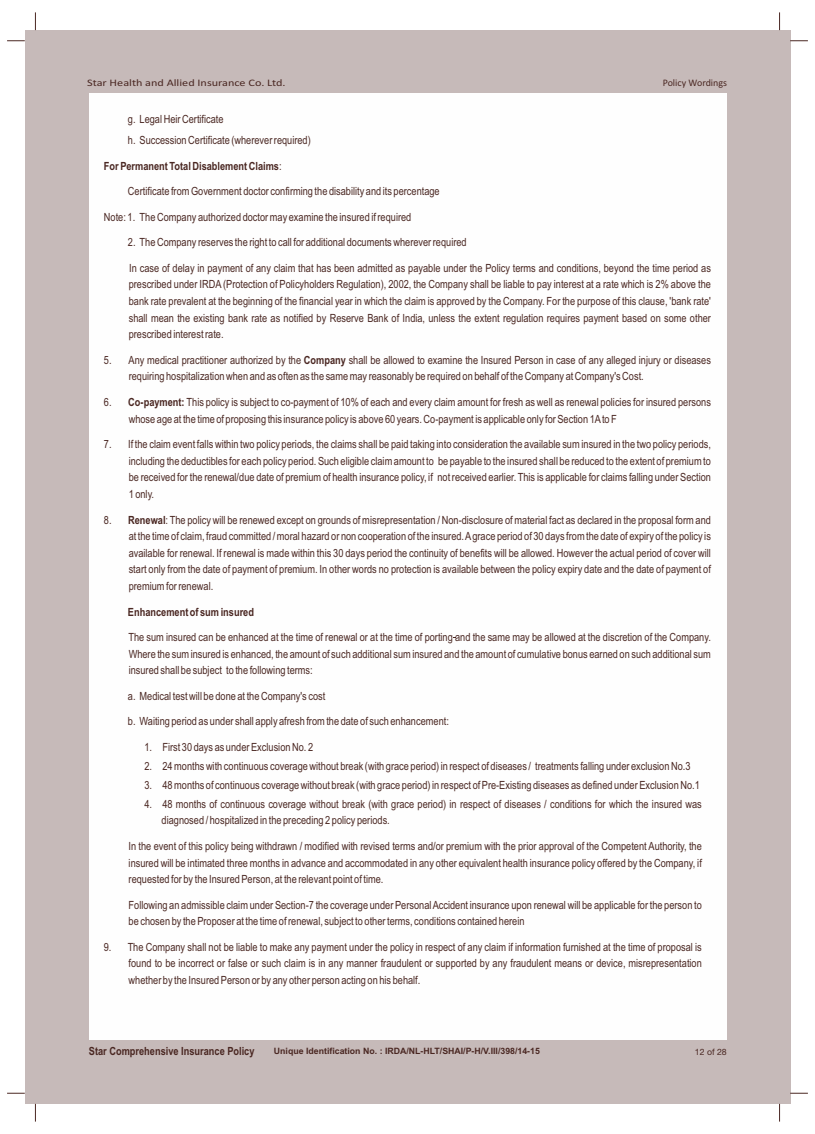
<style>
.page{position:relative;width:815px;height:1134px;background:#fff}
.page>*{position:absolute;margin:0;border:0;box-sizing:border-box;transform-origin:0 0}
.t1{font:11.25px/16.5px "Arial Narrow";color:#4a2722;text-align:justify}
.t2{font:700 11.25px "Arial Narrow";color:#4a2722}
.t3{font:10px "Calibri";color:#4a2722;scale:1.22 1}
.t4{font:10px "Calibri";color:#4a2722}
.t5{font:700 8.75px "Arial Narrow";color:#4a2722;scale:1.22 1}
.t6{font:8.75px "Helvetica Neue LT Pro";color:#4a2722}
.s1{font-weight:400}
.s2{font-weight:700}
</style>
<div class="page">
<div style="left:25px;top:30px;width:765px;height:1074px;background:#c6bab9"></div>
<div style="left:89px;top:94px;width:637px;height:946px;background:#fefefe"></div>
<svg style="left:7px;top:41px;width:18px;height:1px"></svg>
<svg style="left:7px;top:1093px;width:18px;height:1px"></svg>
<svg style="left:790px;top:41px;width:18px;height:1px"></svg>
<svg style="left:790px;top:1093px;width:18px;height:1px"></svg>
<svg style="left:35px;top:12px;width:1px;height:18px"></svg>
<svg style="left:779px;top:12px;width:1px;height:18px"></svg>
<svg style="left:35px;top:1104px;width:1px;height:17px"></svg>
<svg style="left:779px;top:1104px;width:1px;height:17px"></svg>
<p class="t3" style="left:87px;top:79px;width:164px">Star Health and Allied Insurance Co. Ltd.</p>
<p class="t4" style="left:663px;top:79px;width:66px">Policy Wordings</p>
<p class="t1" style="left:128px;top:109px;width:184px;line-height:21.6px">g. Legal Heir Certificate<br>h. Succession Certificate (wherever required)</p>
<p class="t2" style="left:104px;top:162px;width:179px">For Permanent Total Disablement Claims<span class="s1">:</span></p>
<p class="t1" style="left:128px;top:184px;width:313px">Certificate from Government doctor confirming the disability and its percentage</p>
<p class="t1" style="left:104px;top:210px;width:309px">Note: 1. The Company authorized doctor may examine the insured if required</p>
<p class="t1" style="left:128px;top:235px;width:340px">2. The Company reserves the right to call for additional documents wherever required</p>
<p class="t1" style="left:129px;top:261px;width:584px">In case of delay in payment of any claim that has been admitted as payable under the Policy terms and conditions, beyond the time period as prescribed under IRDA (Protection of Policyholders Regulation), 2002, the Company shall be liable to pay interest at a rate which is 2% above the bank rate prevalent at the beginning of the financial year in which the claim is approved by the Company. For the purpose of this clause, 'bank rate' shall mean the existing bank rate as notified by Reserve Bank of India, unless the extent regulation requires payment based on some other prescribed interest rate.</p>
<p class="t1" style="left:129px;top:353px;width:584px;text-indent:-25px">5. Any medical practitioner authorized by the <span class="s2">Company</span> shall be allowed to examine the Insured Person in case of any alleged injury or diseases requiring hospitalization when and as often as the same may reasonably be required on behalf of the Company at Company's Cost.</p>
<p class="t1" style="left:129px;top:395px;width:584px;text-indent:-25px">6. <span class="s2">Co-payment:</span> This policy is subject to co-payment of 10% of each and every claim amount for fresh as well as renewal policies for insured persons whose age at the time of proposing this insurance policy is above 60 years. Co-payment is applicable only for Section 1Ato F</p>
<p class="t1" style="left:129px;top:437px;width:584px;text-indent:-25px">7. If the claim event falls within two policy periods, the claims shall be paid taking into consideration the available sum insured in the two policy periods, including the deductibles for each policy period. Such eligible claim amount to be payable to the insured shall be reduced to the extent of premium to be received for the renewal/due date of premium of health insurance policy, if not received earlier. This is applicable for claims falling under Section 1 only.</p>
<p class="t1" style="left:129px;top:512px;width:584px;text-indent:-25px">8. <span class="s2">Renewal</span>: The policy will be renewed except on grounds of misrepresentation / Non-disclosure of material fact as declared in the proposal form and at the time of claim, fraud committed / moral hazard or non cooperation of the insured. Agrace period of 30 days from the date of expiry of the policy is available for renewal. If renewal is made within this 30 days period the continuity of benefits will be allowed. However the actual period of cover will start only from the date of payment of premium. In other words no protection is available between the policy expiry date and the date of payment of premium for renewal.</p>
<p class="t2" style="left:128px;top:607px;width:128px">Enhancement of sum insured</p>
<p class="t1" style="left:128px;top:630px;width:584px">The sum insured can be enhanced at the time of renewal or at the time of porting and the same may be allowed at the discretion of the Company.<br>Where the sum insured is enhanced, the amount of such additional sum insured and the amount of cumulative bonus earned on such additional sum insured shall be subject to the following terms:</p>
<p class="t1" style="left:128px;top:688px;width:199px">a. Medical test will be done at the Company's cost</p>
<p class="t1" style="left:128px;top:714px;width:323px">b. Waiting period as under shall apply afresh from the date of such enhancement:</p>
<p class="t1" style="left:144px;top:739px;width:170px">1. First 30 days as under Exclusion No. 2</p>
<p class="t1" style="left:144px;top:758px;width:548px">2. 24 months with continuous coverage without break (with grace period) in respect of diseases / treatments falling under exclusion No.3</p>
<p class="t1" style="left:144px;top:778px;width:557px">3. 48 months of continuous coverage without break (with grace period) in respect of Pre-Existing diseases as defined under Exclusion No.1</p>
<p class="t1" style="left:162px;top:797px;width:542px;text-indent:-17px">4. 48 months of continuous coverage without break (with grace period) in respect of diseases / conditions for which the insured was diagnosed / hospitalized in the preceding 2 policy periods.</p>
<p class="t1" style="left:129px;top:839px;width:575px">In the event of this policy being withdrawn / modified with revised terms and/or premium with the prior approval of the Competent Authority, the insured will be intimated three months in advance and accommodated in any other equivalent health insurance policy offered by the Company, if requested for by the Insured Person, at the relevant point of time.</p>
<p class="t1" style="left:129px;top:897px;width:575px">Following an admissible claim under Section-7 the coverage under Personal Accident insurance upon renewal will be applicable for the person to be chosen by the Proposer at the time of renewal, subject to other terms, conditions contained herein</p>
<p class="t1" style="left:129px;top:939px;width:575px;text-indent:-25px">9. The Company shall not be liable to make any payment under the policy in respect of any claim if information furnished at the time of proposal is found to be incorrect or false or such claim is in any manner fraudulent or supported by any fraudulent means or device, misrepresentation whether by the Insured Person or by any other person acting on his behalf.</p>
<p class="t2" style="left:89px;top:1046px;width:167px">Star Comprehensive Insurance Policy</p>
<p class="t5" style="left:274px;top:1048px;width:220px">Unique Identification No. : IRDA/NL-HLT/SHAI/P-H/V.III/398/14-15</p>
<p class="t6" style="left:695px;top:1049px;width:33px">12 of 28</p>
</div>
